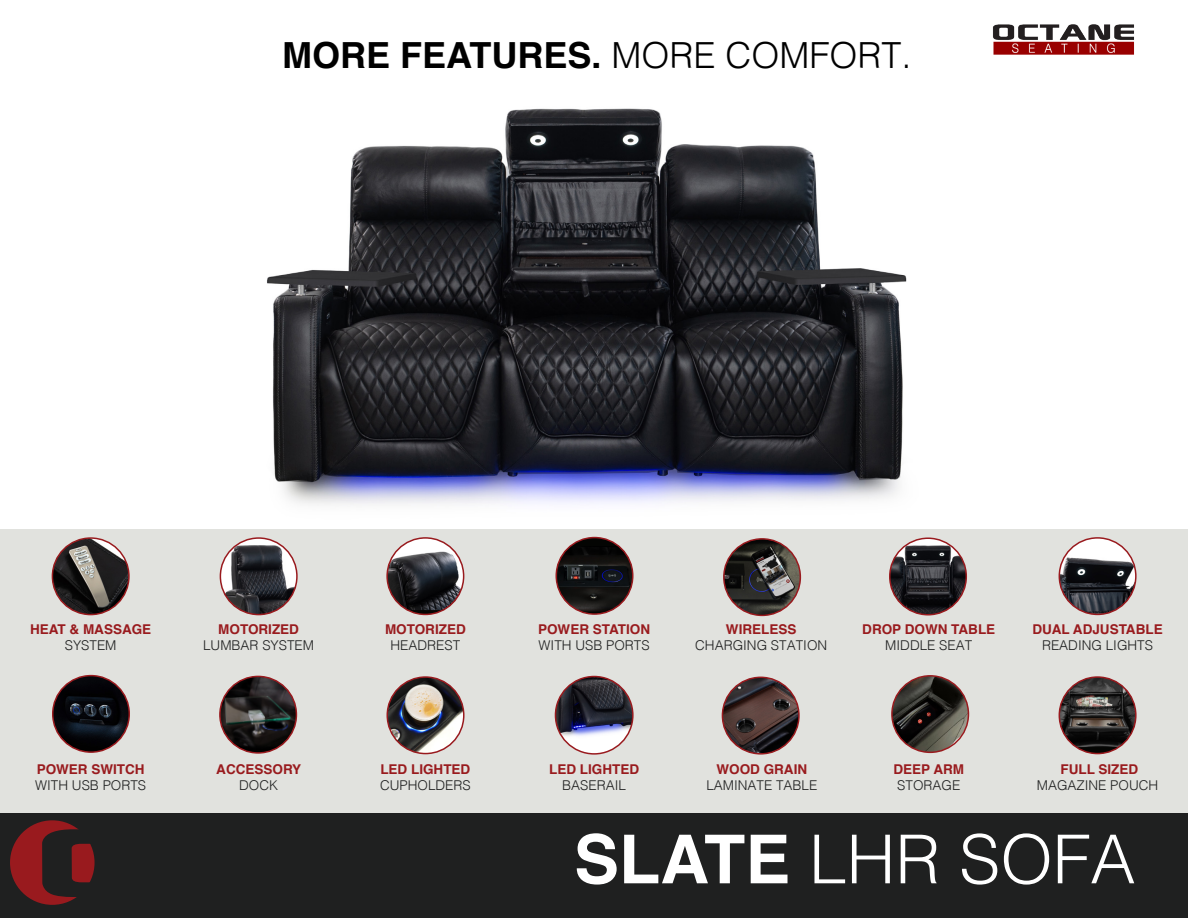
<style>
.page{position:relative;width:1188px;height:918px;background:#fff}
.page>*{position:absolute;margin:0;border:0;box-sizing:border-box;transform-origin:0 0}
.t1{font:300 67.5px "Helvetica";color:#fff}
.t2{font:700 36px "Helvetica";color:#000}
.t3{font:300 13.5px/16.2px "Helvetica";color:#1f2020}
.t4{font:700 13.5px/16.2px "Helvetica";color:#991b1e;text-align:center}
.s1{font-weight:300}
.s2{font-weight:300;color:#1f2020}
.s3{font-weight:700;color:#991b1e}
.s4{font-weight:700}
</style>
<div class="page">
<div style="left:0;top:529px;width:1188px;height:302px;background:#e1e2de"></div>
<div style="left:0;top:814px;width:1188px;height:104px;background:#1f2020"></div>
<div style="left:10px;top:820px;width:85px;height:85px;background:#991a1e;border-radius:50%"></div>
<svg style="left:42px;top:829px;width:53px;height:68px"></svg>
<img style="left:993px;top:24px;width:141px;height:31px">
<img style="left:267px;top:108px;width:640px;height:397px">
<img style="left:389px;top:538px;width:75px;height:72px">
<div style="left:386px;top:537px;width:78px;height:78px;border:2px solid #991b1e;border-radius:50%"></div>
<div style="left:1059px;top:538px;width:77px;height:76px;background:#fff;border-radius:50%"></div>
<img style="left:1059px;top:549px;width:75px;height:65px">
<div style="left:1059px;top:537px;width:78px;height:78px;border:2px solid #991a1e;border-radius:50%"></div>
<img style="left:220px;top:538px;width:77px;height:77px;border-radius:38px">
<div style="left:220px;top:537px;width:78px;height:78px;border:2px solid #991a1e;border-radius:50%"></div>
<img style="left:52px;top:538px;width:77px;height:77px;border-radius:38px">
<div style="left:52px;top:537px;width:78px;height:78px;border:2px solid #991b1e;border-radius:50%"></div>
<svg style="left:1059px;top:677px;width:77px;height:77px"></svg>
<img style="left:1059px;top:677px;width:75px;height:70px">
<div style="left:1059px;top:676px;width:78px;height:78px;border:2px solid #991a1e;border-radius:50%"></div>
<img style="left:724px;top:539px;width:76px;height:76px;border-radius:38px">
<div style="left:723px;top:538px;width:78px;height:78px;border:2px solid #991a1e;border-radius:50%"></div>
<img style="left:890px;top:538px;width:76px;height:77px;border-radius:38px">
<div style="left:889px;top:537px;width:78px;height:79px;border:2px solid #991a1e;border-radius:50%"></div>
<img style="left:220px;top:676px;width:76px;height:77px;border-radius:38px">
<div style="left:219px;top:676px;width:78px;height:78px;border:2px solid #991a1e;border-radius:50%"></div>
<img style="left:389px;top:677px;width:73px;height:76px">
<div style="left:386px;top:676px;width:79px;height:78px;border:2px solid #991a1e;border-radius:50%"></div>
<img style="left:722px;top:677px;width:77px;height:75px">
<div style="left:722px;top:677px;width:78px;height:78px;border:2px solid #991a1e;border-radius:50%"></div>
<img style="left:892px;top:676px;width:76px;height:76px;border-radius:38px">
<div style="left:891px;top:675px;width:78px;height:78px;border:2px solid #991b1e;border-radius:50%"></div>
<img style="left:53px;top:676px;width:76px;height:76px;border-radius:38px">
<div style="left:52px;top:675px;width:78px;height:78px;border:2px solid #991a1e;border-radius:50%"></div>
<img style="left:555px;top:677px;width:78px;height:77px;border-radius:39px">
<div style="left:555px;top:676px;width:79px;height:79px;border:2px solid #991a1e;border-radius:50%"></div>
<div style="left:556px;top:538px;width:77px;height:76px;background:#040503;border-radius:50%"></div>
<img style="left:558px;top:546px;width:73px;height:66px">
<div style="left:555px;top:537px;width:79px;height:78px;border:2px solid #991a1e;border-radius:50%"></div>
<p class="t2" style="left:282px;top:26px;width:631px">MORE FEATURES. <span class="s1">MORE COMFORT.</span></p>
<p class="t4" style="left:30px;top:621px;width:123px">HEAT &amp; MASSAGE</p>
<p class="t3" style="left:65px;top:636px;width:53px">SYSTEM</p>
<p class="t4" style="left:218px;top:621px;width:82px">MOTORIZED</p>
<p class="t3" style="left:203px;top:636px;width:113px">LUMBAR SYSTEM</p>
<p class="t4" style="left:385px;top:621px;width:82px">MOTORIZED</p>
<p class="t3" style="left:391px;top:636px;width:71px">HEADREST</p>
<p class="t4" style="left:538px;top:621px;width:114px">POWER STATION</p>
<p class="t3" style="left:539px;top:636px;width:113px">WITH USB PORTS</p>
<p class="t4" style="left:726px;top:621px;width:72px">WIRELESS</p>
<p class="t3" style="left:695px;top:636px;width:134px">CHARGING STATION</p>
<p class="t4" style="left:862px;top:621px;width:135px">DROP DOWN TABLE<br><span class="s2">MIDDLE SEAT</span></p>
<p class="t4" style="left:1032px;top:621px;width:132px">DUAL ADJUSTABLE</p>
<p class="t3" style="left:1042px;top:636px;width:113px">READING LIGHTS</p>
<p class="t3" style="left:35px;top:760px;width:113px"><span class="s3">POWER SWITCH<br></span>WITH USB PORTS</p>
<p class="t4" style="left:1061px;top:761px;width:79px">FULL SIZED</p>
<p class="t4" style="left:216px;top:761px;width:87px">ACCESSORY</p>
<p class="t3" style="left:239px;top:776px;width:41px">DOCK</p>
<p class="t4" style="left:716px;top:761px;width:92px">WOOD GRAIN</p>
<p class="t3" style="left:706px;top:776px;width:113px">LAMINATE TABLE</p>
<p class="t4" style="left:380px;top:761px;width:92px">LED LIGHTED</p>
<p class="t3" style="left:380px;top:776px;width:92px">CUPHOLDERS</p>
<p class="t4" style="left:549px;top:761px;width:92px">LED LIGHTED</p>
<p class="t3" style="left:562px;top:776px;width:65px">BASERAIL</p>
<p class="t4" style="left:894px;top:761px;width:72px">DEEP ARM</p>
<p class="t3" style="left:897px;top:776px;width:65px">STORAGE</p>
<p class="t3" style="left:1037px;top:776px;width:123px">MAGAZINE POUCH</p>
<p class="t1" style="left:574px;top:802px;width:563px"><span class="s4">SLATE</span> LHR SOFA</p>
</div>
